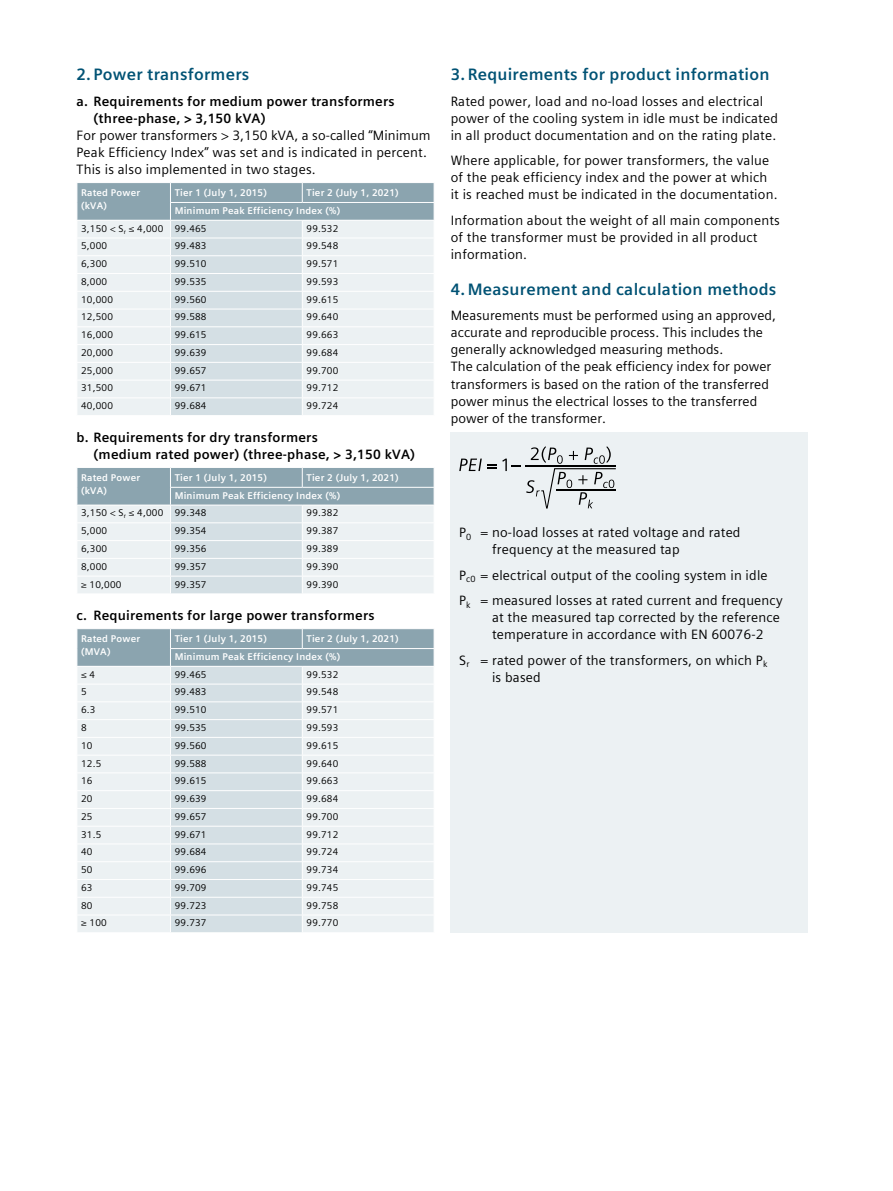
<style>
.page{position:relative;width:893px;height:1191px;background:#fff}
.page>*{position:absolute;margin:0;border:0;box-sizing:border-box;transform-origin:0 0}
.t1{font:700 16.5px "Siemens Sans Global";letter-spacing:.015em;color:#005274}
.t2{font:13.5px/17px "Siemens Sans Global";letter-spacing:.015em;color:#000}
.t3{font:700 13.5px/17px "Siemens Sans Global";letter-spacing:.015em;color:#000}
.t4{font:9.75px "Siemens Sans Global";letter-spacing:.02em;color:#000}
.t5{font:700 9.75px/12.8px "Siemens Sans Global";letter-spacing:.02em;color:#fff}
</style>
<div class="page">
<svg style="left:77px;top:183px;width:357px;height:232px;background:#d7e0e4"></svg>
<hr style="left:77px;top:220px;width:93px;height:1px;background:#fff">
<hr style="left:170px;top:220px;width:132px;height:1px;background:#fff">
<hr style="left:302px;top:220px;width:132px;height:1px;background:#fff">
<svg style="left:77px;top:467px;width:357px;height:127px;background:#cbd7dc"></svg>
<hr style="left:77px;top:505px;width:93px;height:1px;background:#fff">
<hr style="left:170px;top:505px;width:132px;height:1px;background:#fff">
<hr style="left:302px;top:505px;width:132px;height:1px;background:#fff">
<svg style="left:77px;top:628px;width:357px;height:304px;background:#dae3e7"></svg>
<div style="left:451px;top:432px;width:357px;height:500px;background:#ecf1f3"></div>
<svg style="left:459px;top:458px;width:23px;height:13px"></svg>
<svg style="left:488px;top:446px;width:128px;height:62px"></svg>
<p class="t1" style="left:77px;top:62px;width:174px">2. Power transformers</p>
<p class="t3" style="left:94px;top:93px;width:303px;text-indent:-17px">a. Requirements for medium power transformers (three-phase, &gt; 3,150 kVA)</p>
<p class="t2" style="left:77px;top:127px;width:356px">For power transformers &gt; 3,150 kVA, a so-called “Minimum<br>Peak Efficiency Index” was set and is indicated in percent.<br>This is also implemented in two stages.</p>
<p class="t5" style="left:81px;top:186px;width:60px">Rated Power (kVA)</p>
<p class="t5" style="left:175px;top:186px;width:94px">Tier 1 (July 1, 2015)</p>
<p class="t5" style="left:307px;top:186px;width:94px">Tier 2 (July 1, 2021)</p>
<p class="t5" style="left:175px;top:204px;width:167px">Minimum Peak Efficiency Index (%)</p>
<p class="t4" style="left:81px;top:221px;width:127px">3,150 &lt; S<sub>r</sub> ≤ 4,000 99.465</p>
<p class="t4" style="left:307px;top:221px;width:33px">99.532</p>
<p class="t4" style="left:81px;top:239px;width:28px">5,000</p>
<p class="t4" style="left:175px;top:239px;width:33px">99.483</p>
<p class="t4" style="left:307px;top:239px;width:33px">99.548</p>
<p class="t4" style="left:81px;top:256px;width:28px">6,300</p>
<p class="t4" style="left:175px;top:256px;width:33px">99.510</p>
<p class="t4" style="left:307px;top:256px;width:33px">99.571</p>
<p class="t4" style="left:81px;top:274px;width:28px">8,000</p>
<p class="t4" style="left:175px;top:274px;width:33px">99.535</p>
<p class="t4" style="left:307px;top:274px;width:33px">99.593</p>
<p class="t4" style="left:81px;top:292px;width:33px">10,000</p>
<p class="t4" style="left:175px;top:292px;width:33px">99.560</p>
<p class="t4" style="left:307px;top:292px;width:33px">99.615</p>
<p class="t4" style="left:81px;top:310px;width:33px">12,500</p>
<p class="t4" style="left:175px;top:310px;width:33px">99.588</p>
<p class="t4" style="left:307px;top:310px;width:33px">99.640</p>
<p class="t4" style="left:81px;top:327px;width:33px">16,000</p>
<p class="t4" style="left:175px;top:327px;width:33px">99.615</p>
<p class="t4" style="left:307px;top:327px;width:33px">99.663</p>
<p class="t4" style="left:81px;top:345px;width:33px">20,000</p>
<p class="t4" style="left:175px;top:345px;width:33px">99.639</p>
<p class="t4" style="left:307px;top:345px;width:33px">99.684</p>
<p class="t4" style="left:81px;top:363px;width:33px">25,000</p>
<p class="t4" style="left:175px;top:363px;width:33px">99.657</p>
<p class="t4" style="left:307px;top:363px;width:33px">99.700</p>
<p class="t4" style="left:81px;top:381px;width:33px">31,500</p>
<p class="t4" style="left:175px;top:381px;width:33px">99.671</p>
<p class="t4" style="left:307px;top:381px;width:33px">99.712</p>
<p class="t4" style="left:81px;top:398px;width:33px">40,000</p>
<p class="t4" style="left:175px;top:398px;width:33px">99.684</p>
<p class="t4" style="left:307px;top:398px;width:33px">99.724</p>
<p class="t3" style="left:94px;top:428px;width:323px;text-indent:-17px">b. Requirements for dry transformers<br>(medium rated power) (three-phase, &gt; 3,150 kVA)</p>
<p class="t5" style="left:81px;top:471px;width:60px">Rated Power (kVA)</p>
<p class="t5" style="left:175px;top:471px;width:94px">Tier 1 (July 1, 2015)</p>
<p class="t5" style="left:307px;top:471px;width:94px">Tier 2 (July 1, 2021)</p>
<p class="t5" style="left:175px;top:489px;width:167px">Minimum Peak Efficiency Index (%)</p>
<p class="t4" style="left:81px;top:506px;width:127px">3,150 &lt; S<sub>r</sub> ≤ 4,000 99.348</p>
<p class="t4" style="left:307px;top:506px;width:33px">99.382</p>
<p class="t4" style="left:81px;top:523px;width:28px">5,000</p>
<p class="t4" style="left:175px;top:523px;width:33px">99.354</p>
<p class="t4" style="left:307px;top:523px;width:33px">99.387</p>
<p class="t4" style="left:81px;top:541px;width:28px">6,300</p>
<p class="t4" style="left:175px;top:541px;width:33px">99.356</p>
<p class="t4" style="left:307px;top:541px;width:33px">99.389</p>
<p class="t4" style="left:81px;top:559px;width:28px">8,000</p>
<p class="t4" style="left:175px;top:559px;width:33px">99.357</p>
<p class="t4" style="left:307px;top:559px;width:33px">99.390</p>
<p class="t4" style="left:81px;top:577px;width:42px">≥ 10,000</p>
<p class="t4" style="left:175px;top:577px;width:33px">99.357</p>
<p class="t4" style="left:307px;top:577px;width:33px">99.390</p>
<p class="t3" style="left:77px;top:607px;width:299px">c. Requirements for large power transformers</p>
<p class="t5" style="left:81px;top:632px;width:60px">Rated Power (MVA)</p>
<p class="t5" style="left:175px;top:632px;width:94px">Tier 1 (July 1, 2015)</p>
<p class="t5" style="left:175px;top:630px;width:226px;line-height:17.7px;text-indent:132px">Tier 2 (July 1, 2021)<br>Minimum Peak Efficiency Index (%)</p>
<p class="t4" style="left:81px;top:667px;width:16px">≤ 4</p>
<p class="t4" style="left:175px;top:667px;width:33px">99.465</p>
<p class="t4" style="left:307px;top:667px;width:33px">99.532</p>
<p class="t4" style="left:81px;top:684px;width:7px">5</p>
<p class="t4" style="left:175px;top:684px;width:33px">99.483</p>
<p class="t4" style="left:307px;top:684px;width:33px">99.548</p>
<p class="t4" style="left:81px;top:702px;width:16px">6.3</p>
<p class="t4" style="left:175px;top:702px;width:33px">99.510</p>
<p class="t4" style="left:307px;top:702px;width:33px">99.571</p>
<p class="t4" style="left:81px;top:720px;width:7px">8</p>
<p class="t4" style="left:175px;top:720px;width:33px">99.535</p>
<p class="t4" style="left:307px;top:720px;width:33px">99.593</p>
<p class="t4" style="left:81px;top:738px;width:13px">10</p>
<p class="t4" style="left:175px;top:738px;width:33px">99.560</p>
<p class="t4" style="left:307px;top:738px;width:33px">99.615</p>
<p class="t4" style="left:81px;top:755px;width:22px">12.5</p>
<p class="t4" style="left:175px;top:755px;width:33px">99.588</p>
<p class="t4" style="left:307px;top:755px;width:33px">99.640</p>
<p class="t4" style="left:81px;top:773px;width:13px">16</p>
<p class="t4" style="left:175px;top:773px;width:33px">99.615</p>
<p class="t4" style="left:307px;top:773px;width:33px">99.663</p>
<p class="t4" style="left:81px;top:791px;width:13px">20</p>
<p class="t4" style="left:175px;top:791px;width:33px">99.639</p>
<p class="t4" style="left:307px;top:791px;width:33px">99.684</p>
<p class="t4" style="left:81px;top:809px;width:13px">25</p>
<p class="t4" style="left:175px;top:809px;width:33px">99.657</p>
<p class="t4" style="left:307px;top:809px;width:33px">99.700</p>
<p class="t4" style="left:81px;top:826px;width:22px">31.5</p>
<p class="t4" style="left:175px;top:826px;width:33px">99.671</p>
<p class="t4" style="left:307px;top:826px;width:33px">99.712</p>
<p class="t4" style="left:81px;top:844px;width:13px">40</p>
<p class="t4" style="left:175px;top:844px;width:33px">99.684</p>
<p class="t4" style="left:307px;top:844px;width:33px">99.724</p>
<p class="t4" style="left:81px;top:862px;width:13px">50</p>
<p class="t4" style="left:175px;top:862px;width:33px">99.696</p>
<p class="t4" style="left:307px;top:862px;width:33px">99.734</p>
<p class="t4" style="left:81px;top:880px;width:13px">63</p>
<p class="t4" style="left:175px;top:880px;width:33px">99.709</p>
<p class="t4" style="left:307px;top:880px;width:33px">99.745</p>
<p class="t4" style="left:81px;top:897px;width:13px">80</p>
<p class="t4" style="left:175px;top:897px;width:33px">99.723</p>
<p class="t4" style="left:307px;top:897px;width:33px">99.758</p>
<p class="t4" style="left:81px;top:915px;width:27px">≥ 100</p>
<p class="t4" style="left:175px;top:915px;width:33px">99.737</p>
<p class="t4" style="left:307px;top:915px;width:33px">99.770</p>
<p class="t1" style="left:451px;top:62px;width:320px">3. Requirements for product information</p>
<p class="t2" style="left:451px;top:93px;width:329px">Rated power, load and no-load losses and electrical power of the cooling system in idle must be indicated in all product documentation and on the rating plate.</p>
<p class="t2" style="left:451px;top:152px;width:328px">Where applicable, for power transformers, the value of the peak efficiency index and the power at which it is reached must be indicated in the documentation.</p>
<p class="t2" style="left:451px;top:212px;width:331px">Information about the weight of all main components of the transformer must be provided in all product information.</p>
<p class="t1" style="left:451px;top:276px;width:327px">4. Measurement and calculation methods</p>
<p class="t2" style="left:451px;top:307px;width:327px">Measurements must be performed using an approved, accurate and reproducible process. This includes the generally acknowledged measuring methods.<br>The calculation of the peak efficiency index for power transformers is based on the ration of the transferred power minus the electrical losses to the transferred power of the transformer.</p>
<p class="t2" style="left:492px;top:524px;width:250px;text-indent:-33px">P<sub>0</sub> = no-load losses at rated voltage and rated frequency at the measured tap</p>
<p class="t2" style="left:459px;top:562px;width:325px;line-height:25.5px">P<sub>c0</sub> = electrical output of the cooling system in idle<br>P<sub>k</sub> = measured losses at rated current and frequency</p>
<p class="t2" style="left:492px;top:609px;width:289px">at the measured tap corrected by the reference temperature in accordance with EN 60076-2</p>
<p class="t2" style="left:492px;top:651px;width:277px;text-indent:-33px">S<sub>r</sub> = rated power of the transformers, on which P<sub>k </sub>is based</p>
</div>
